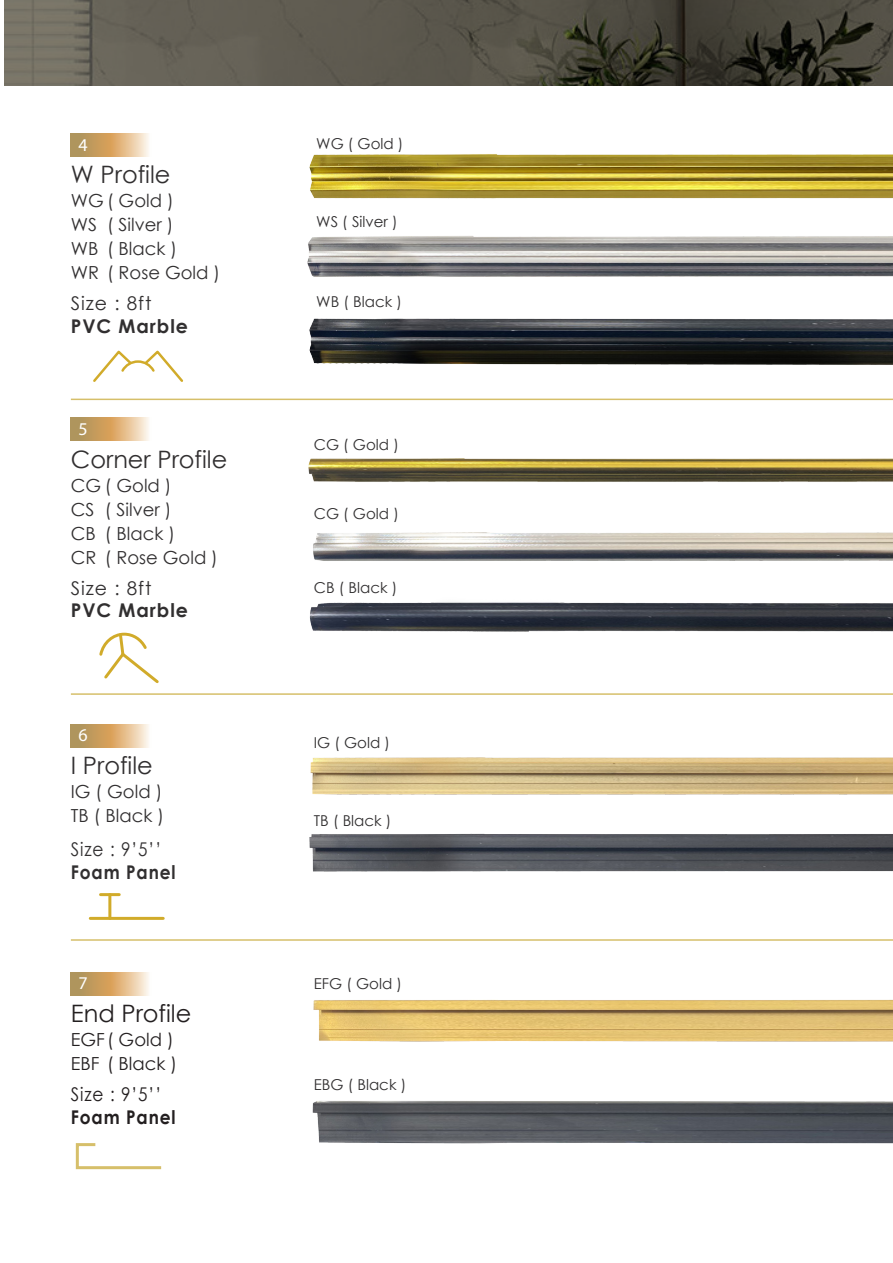
<style>
.page{position:relative;width:893px;height:1263px;background:#fff}
.page>*{position:absolute;margin:0;border:0;box-sizing:border-box;transform-origin:0 0}
.t1{font:24px "Century Gothic";color:#312f30}
.t2{font:24px "Century Gothic";color:#231f20}
.t3{font:700 18.9px "Century Gothic";letter-spacing:.05em;color:#312f30}
.t4{font:18.9px "Century Gothic";letter-spacing:.05em;color:#312f30}
.t5{font:18.9px "Century Gothic";color:#231f20;scale:.9 1}
.t6{font:18.9px "Century Gothic";letter-spacing:.05em;color:#312f30;scale:.9 1}
.t7{font:700 18.9px "Century Gothic";letter-spacing:.05em;color:#231f20;scale:.9 1}
.t8{font:700 18.9px "Century Gothic";letter-spacing:.05em;color:#312f30;scale:.9 1}
.t9{font:18px/24px "Century Gothic";color:#312f30}
.t10{font:18px/24px "Century Gothic";color:#231f20}
.t11{font:18px "Myriad Pro";color:#fff}
.t12{font:15px "Century Gothic";color:#312f30}
</style>
<div class="page">
<svg style="left:71px;top:134px;width:78px;height:23px;background:#d5b17d"></svg>
<svg style="left:71px;top:972px;width:78px;height:23px;background:#d5b17d"></svg>
<svg style="left:71px;top:418px;width:78px;height:23px;background:#d5b17d"></svg>
<svg style="left:71px;top:724px;width:78px;height:23px;background:#d5b17d"></svg>
<img style="left:4px;top:0;width:889px;height:85px">
<img style="left:309px;top:154px;width:584px;height:45px">
<img style="left:307px;top:236px;width:586px;height:41px">
<img style="left:309px;top:318px;width:584px;height:47px">
<hr style="left:71px;top:399px;width:822px;height:1px;background:#d6bf6a">
<hr style="left:71px;top:693px;width:822px;height:2px;background:#d6bf6a">
<hr style="left:71px;top:939px;width:822px;height:2px;background:#d6bf6a">
<img style="left:308px;top:458px;width:585px;height:24px">
<img style="left:313px;top:532px;width:580px;height:29px">
<img style="left:310px;top:602px;width:583px;height:30px">
<img style="left:310px;top:757px;width:583px;height:38px">
<img style="left:309px;top:833px;width:584px;height:39px">
<img style="left:313px;top:999px;width:580px;height:43px">
<img style="left:312px;top:1100px;width:581px;height:44px">
<svg style="left:93px;top:350px;width:91px;height:32px"></svg>
<svg style="left:99px;top:632px;width:60px;height:52px"></svg>
<hr style="left:101px;top:893px;width:18px;height:3px;background:#d1ab2a">
<hr style="left:108px;top:895px;width:3px;height:23px;background:#d1ab2a">
<hr style="left:90px;top:917px;width:73px;height:3px;background:#d1ab2a">
<svg style="left:75px;top:1143px;width:87px;height:27px"></svg>
<p class="t11" style="left:78px;top:133px;width:11px">4</p>
<h1 class="t1" style="left:71px;top:158px;width:101px">W Profile</h1>
<p class="t9" style="left:71px;top:189px;width:151px">WG ( Gold )<br>WS ( Silver )<br>WB ( Black )<br>WR ( Rose Gold )</p>
<p class="t4" style="left:71px;top:290px;width:82px">Size : 8ft</p>
<p class="t3" style="left:71px;top:312px;width:119px">PVC Marble</p>
<p class="t11" style="left:78px;top:418px;width:11px">5</p>
<h1 class="t1" style="left:71px;top:442px;width:158px">Corner Profile</h1>
<p class="t9" style="left:71px;top:473px;width:149px">CG ( Gold )<br>CS ( Silver )<br>CB ( Black )<br>CR ( Rose Gold )</p>
<p class="t4" style="left:71px;top:574px;width:82px">Size : 8ft</p>
<p class="t3" style="left:71px;top:596px;width:119px">PVC Marble</p>
<p class="t11" style="left:78px;top:724px;width:11px">6</p>
<h1 class="t1" style="left:71px;top:749px;width:83px">I Profile</h1>
<p class="t9" style="left:71px;top:779px;width:95px">IG ( Gold )<br>TB ( Black )</p>
<p class="t6" style="left:71px;top:836px;width:102px">Size : 9’5’’</p>
<p class="t8" style="left:71px;top:858px;width:118px">Foam Panel</p>
<p class="t11" style="left:78px;top:972px;width:11px">7</p>
<h1 class="t2" style="left:71px;top:997px;width:122px">End Profile</h1>
<p class="t10" style="left:71px;top:1027px;width:108px">EGF ( Gold )<br>EBF ( Black )</p>
<p class="t5" style="left:71px;top:1081px;width:102px">Size : 9’5’’</p>
<p class="t7" style="left:71px;top:1103px;width:118px">Foam Panel</p>
<p class="t12" style="left:316px;top:133px;width:89px">WG ( Gold )</p>
<p class="t12" style="left:316px;top:211px;width:83px">WS ( Silver )</p>
<p class="t12" style="left:316px;top:291px;width:87px">WB ( Black )</p>
<p class="t12" style="left:314px;top:434px;width:86px">CG ( Gold )</p>
<p class="t12" style="left:314px;top:503px;width:86px">CG ( Gold )</p>
<p class="t12" style="left:314px;top:577px;width:85px">CB ( Black )</p>
<p class="t12" style="left:314px;top:732px;width:78px">IG ( Gold )</p>
<p class="t12" style="left:314px;top:810px;width:79px">TB ( Black )</p>
<p class="t12" style="left:314px;top:973px;width:90px">EFG ( Gold )</p>
<p class="t12" style="left:314px;top:1074px;width:94px">EBG ( Black )</p>
</div>
